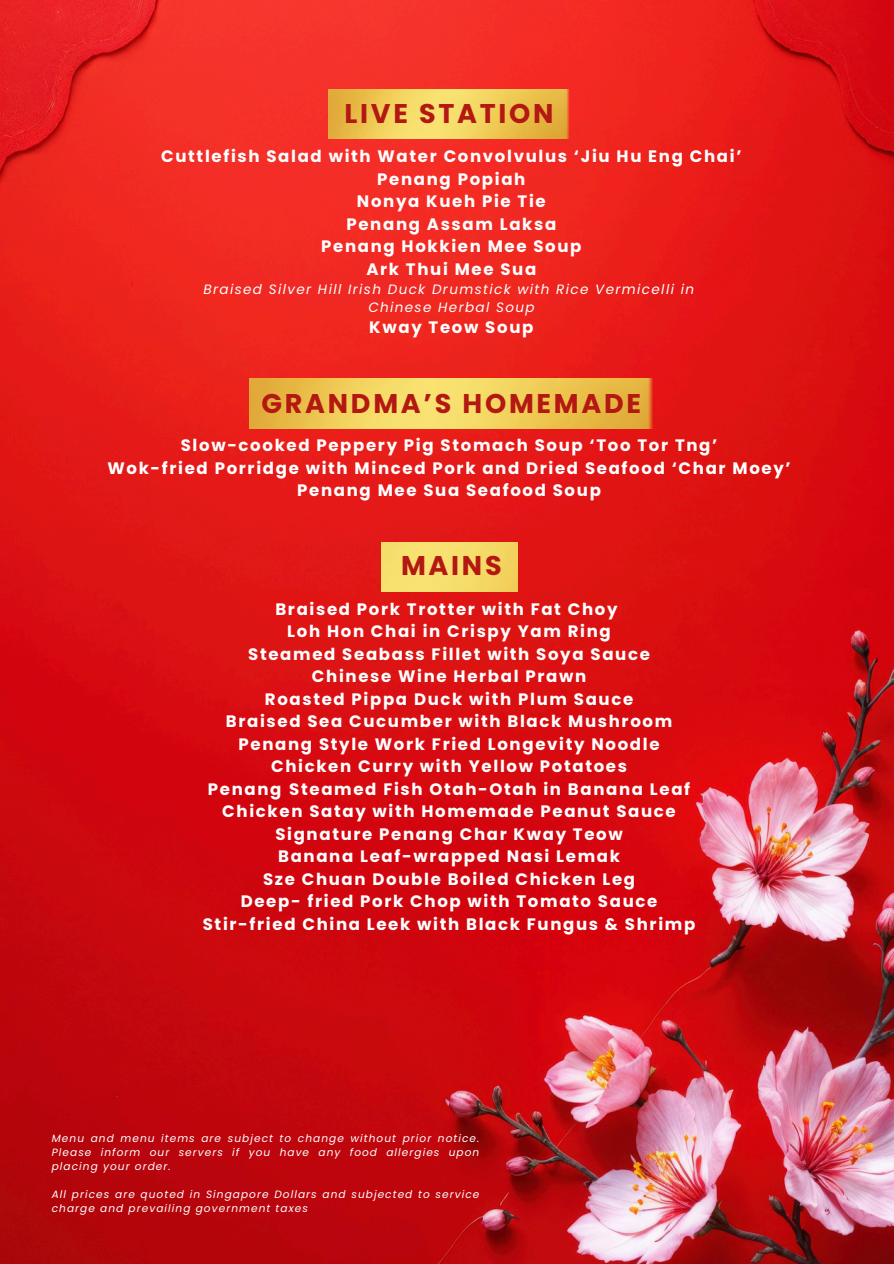
<style>
.page{position:relative;width:894px;height:1264px;background:#fff}
.page>*{position:absolute;margin:0;border:0;box-sizing:border-box;transform-origin:0 0}
.t1{font:700 27px "Poppins";letter-spacing:.1em;color:#b31912}
.t2{font:700 16.5px/22.5px "Poppins";letter-spacing:.1em;color:#fff;text-align:center}
.t3{font:italic 13.5px/18px "Poppins";letter-spacing:.1em;color:#fff;text-align:center}
.t4{font:italic 10.5px/14.1px "Poppins";letter-spacing:.1em;color:#fff;text-align:justify}
</style>
<div class="page">
<img style="left:0;top:0;width:893px;height:1263px">
<img style="left:328px;top:89px;width:241px;height:50px">
<img style="left:249px;top:378px;width:404px;height:50px">
<img style="left:381px;top:542px;width:136px;height:49px">
<h1 class="t1" style="left:344px;top:94px;width:210px">LIVE STATION</h1>
<h3 class="t2" style="left:161px;top:145px;width:581px">Cuttlefish Salad with Water Convolvulus ‘Jiu Hu Eng Chai’<br>Penang Popiah<br>Nonya Kueh Pie Tie<br>Penang Assam Laksa<br>Penang Hokkien Mee Soup<br>Ark Thui Mee Sua</h3>
<h3 class="t3" style="left:203px;top:280px;width:492px">Braised Silver Hill Irish Duck Drumstick with Rice Vermicelli in<br>Chinese Herbal Soup</h3>
<h3 class="t2" style="left:369px;top:316px;width:165px">Kway Teow Soup</h3>
<p class="t1" style="left:261px;top:385px;width:381px">GRANDMA’S HOMEMADE</p>
<h1 class="t2" style="left:107px;top:434px;width:684px">Slow-cooked Peppery Pig Stomach Soup ‘Too Tor Tng’<br>Wok-fried Porridge with Minced Pork and Dried Seafood ‘Char Moey’<br>Penang Mee Sua Seafood Soup</h1>
<h2 class="t1" style="left:401px;top:547px;width:102px">MAINS</h2>
<p class="t2" style="left:203px;top:597px;width:494px">Braised Pork Trotter with Fat Choy<br>Loh Hon Chai in Crispy Yam Ring<br>Steamed Seabass Fillet with Soya Sauce<br>Chinese Wine Herbal Prawn<br>Roasted Pippa Duck with Plum Sauce<br>Braised Sea Cucumber with Black Mushroom Penang Style Work Fried Longevity Noodle Chicken Curry with Yellow Potatoes<br>Penang Steamed Fish Otah-Otah in Banana Leaf Chicken Satay with Homemade Peanut Sauce Signature Penang Char Kway Teow<br>Banana Leaf-wrapped Nasi Lemak<br>Sze Chuan Double Boiled Chicken Leg<br>Deep- fried Pork Chop with Tomato Sauce Stir-fried China Leek with Black Fungus &amp; Shrimp</p>
<p class="t4" style="left:52px;top:1130px;width:429px">Menu and menu items are subject to change without prior notice.<br>Please inform our servers if you have any food allergies upon placing your order.</p>
<p class="t4" style="left:52px;top:1187px;width:429px">All prices are quoted in Singapore Dollars and subjected to service charge and prevailing government taxes</p>
</div>
